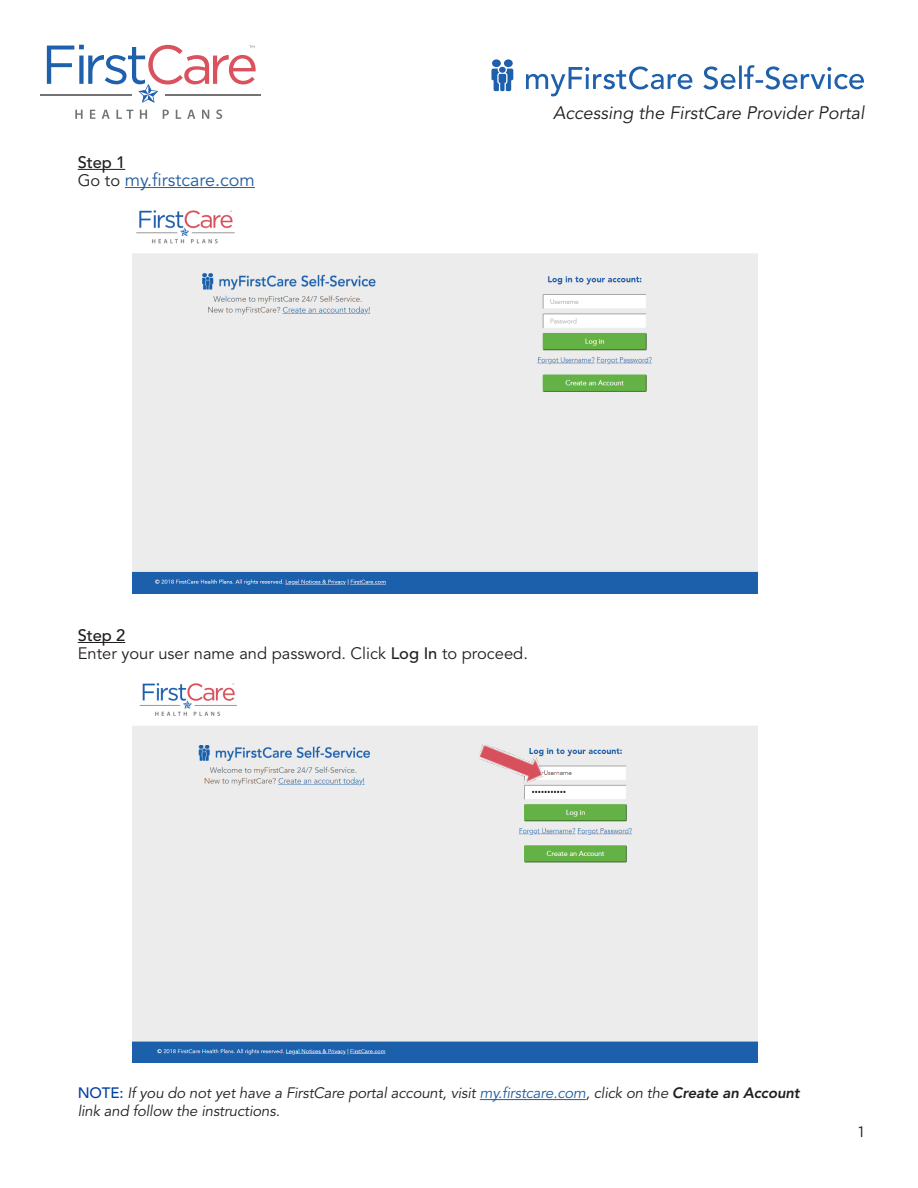
<style>
.page{position:relative;width:918px;height:1188px;background:#fff}
.page>*{position:absolute;margin:0;border:0;box-sizing:border-box;transform-origin:0 0}
.t1{font:italic 18px "Avenir LT Std";color:#231f20}
.t2{font:18px "Avenir LT Std";color:#215e9f}
.t3{font:16.5px "Avenir LT Std";color:#231f20}
.t4{font:500 16.5px "Avenir LT Std";letter-spacing:-.01em;color:#231f20}
.t5{font:italic 15px/18px "Avenir LT Std";letter-spacing:-.01em;color:#231f20}
.t6{font:15px "Gotham";color:#231f20}
.s1{font-size:16.5px;color:#231f20}
.s2{font-weight:500}
.s3{font-weight:500;font-style:normal;color:#0040a6}
.s4{color:#215e9f}
.s5{font-weight:800}
</style>
<div class="page">
<hr style="left:78px;top:169px;width:47px;height:1px;background:#231f20">
<hr style="left:125px;top:187px;width:130px;height:1px;background:#215e9f">
<img style="left:132px;top:210px;width:625px;height:384px">
<hr style="left:78px;top:642px;width:47px;height:1px;background:#231f20">
<img style="left:132px;top:683px;width:625px;height:380px">
<img style="left:477px;top:743px;width:66px;height:40px">
<hr style="left:480px;top:1099px;width:106px;height:1px;background:#215e9f">
<svg style="left:47px;top:45px;width:209px;height:58px"></svg>
<hr style="left:40px;top:94px;width:92px;height:2px;background:#727372">
<hr style="left:165px;top:94px;width:95px;height:2px;background:#727372">
<svg style="left:75px;top:110px;width:8px;height:9px"></svg>
<svg style="left:90px;top:110px;width:5px;height:9px"></svg>
<svg style="left:102px;top:110px;width:8px;height:9px"></svg>
<svg style="left:116px;top:110px;width:17px;height:9px"></svg>
<svg style="left:140px;top:110px;width:7px;height:9px"></svg>
<svg style="left:163px;top:110px;width:6px;height:9px"></svg>
<svg style="left:176px;top:110px;width:5px;height:9px"></svg>
<svg style="left:187px;top:110px;width:8px;height:9px"></svg>
<svg style="left:202px;top:110px;width:7px;height:9px"></svg>
<svg style="left:216px;top:110px;width:6px;height:9px"></svg>
<svg style="left:526px;top:65px;width:338px;height:31px"></svg>
<div style="left:492px;top:59px;width:9px;height:8px;background:#1f60ac;border-radius:50%"></div>
<div style="left:504px;top:59px;width:9px;height:8px;background:#1f60ac;border-radius:50%"></div>
<div style="left:499px;top:67px;width:7px;height:6px;background:#1f60ac;border-radius:50%"></div>
<svg style="left:491px;top:69px;width:22px;height:22px"></svg>
<p class="t4" style="left:78px;top:152px;width:49px">Step 1</p>
<p class="t2" style="left:78px;top:169px;width:179px"><span class="s1">Go to</span> my.firstcare.com</p>
<p class="t1" style="left:553px;top:103px;width:313px">Accessing the FirstCare Provider Portal</p>
<p class="t4" style="left:78px;top:625px;width:49px">Step 2</p>
<p class="t3" style="left:78px;top:643px;width:452px">Enter your user name and password. Click <span class="s2">Log In</span> to proceed.</p>
<p class="t5" style="left:78px;top:1084px;width:724px"><span class="s3">NOTE:</span> If you do not yet have a FirstCare portal account, visit <span class="s4">my.firstcare.com</span>, click on the <span class="s5">Create an Account </span>link and follow the instructions.</p>
<p class="t6" style="left:859px;top:1122px;width:7px">1</p>
</div>
